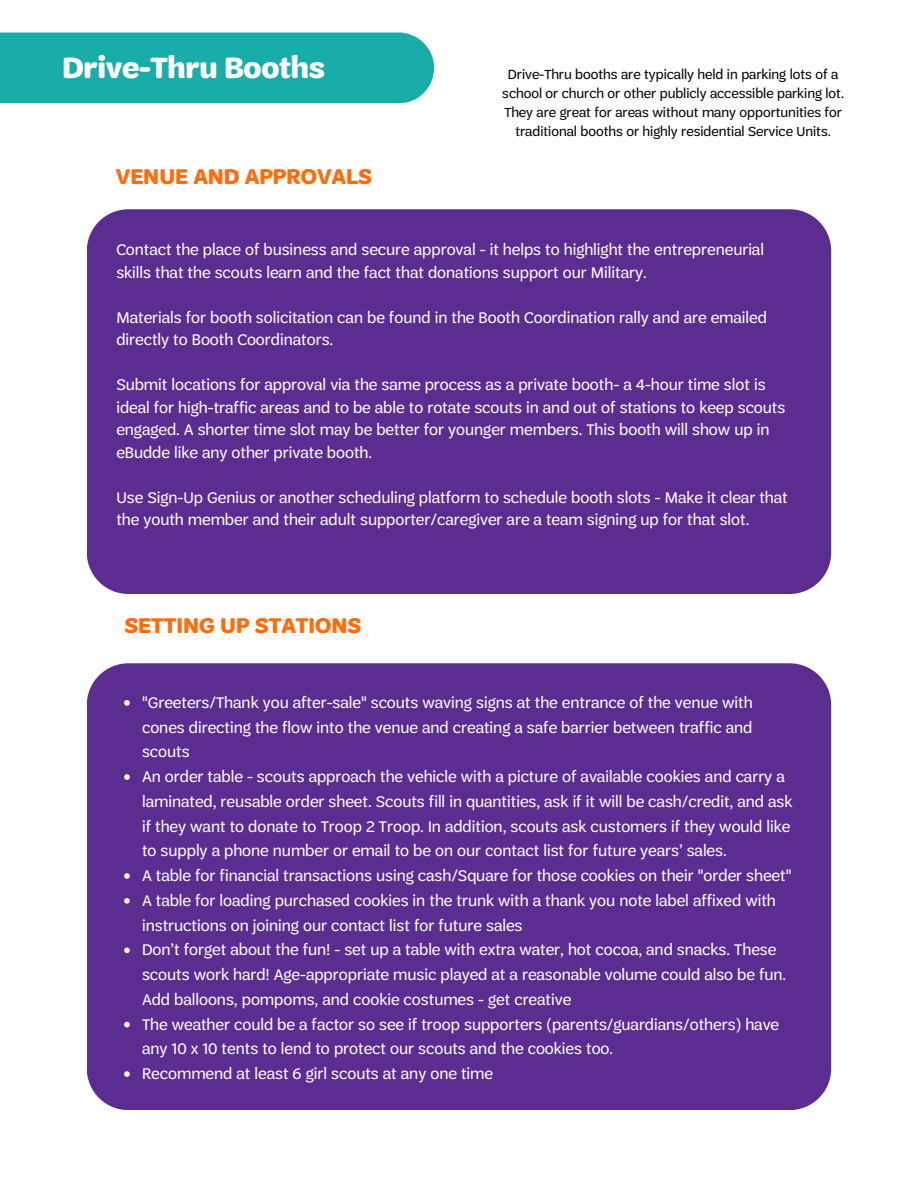
<style>
.page{position:relative;width:918px;height:1188px;background:#fff}
.page>*{position:absolute;margin:0;border:0;box-sizing:border-box;transform-origin:0 0}
.t1{font:700 31.05px "Trefoil Sans";letter-spacing:-.01em;color:#fff}
.t2{font:700 22.5px "Trefoil Sans";color:#ff6c0c}
.t3{font:16.5px/24.8px "Trefoil Sans";color:#fff}
.t4{font:14.1px/19px "Trefoil Sans";color:#000;text-align:center}
</style>
<div class="page">
<div style="left:0;top:32px;width:434px;height:71px;background:#19adaa"></div>
<div style="left:87px;top:209px;width:744px;height:385px;background:#5c2d91"></div>
<div style="left:87px;top:663px;width:744px;height:447px;background:#5c2d91"></div>
<svg style="left:124px;top:700px;width:6px;height:6px"></svg>
<svg style="left:124px;top:774px;width:6px;height:6px"></svg>
<svg style="left:124px;top:873px;width:6px;height:6px"></svg>
<svg style="left:124px;top:898px;width:6px;height:6px"></svg>
<svg style="left:124px;top:948px;width:6px;height:5px"></svg>
<svg style="left:124px;top:1022px;width:6px;height:5px"></svg>
<svg style="left:124px;top:1071px;width:6px;height:6px"></svg>
<p class="t1" style="left:62px;top:49px;width:264px">Drive-Thru Booths</p>
<p class="t2" style="left:116px;top:163px;width:258px">VENUE AND APPROVALS</p>
<p class="t4" style="left:502px;top:65px;width:343px">Drive-Thru booths are typically held in parking lots of a school or church or other publicly accessible parking lot.<br>They are great for areas without many opportunities for traditional booths or highly residential Service Units.</p>
<p class="t3" style="left:116px;top:238px;width:649px;line-height:22.5px">Contact the place of business and secure approval - it helps to highlight the entrepreneurial skills that the scouts learn and the fact that donations support our Military.</p>
<p class="t3" style="left:116px;top:306px;width:652px;line-height:22.5px">Materials for booth solicitation can be found in the Booth Coordination rally and are emailed directly to Booth Coordinators.</p>
<p class="t3" style="left:116px;top:373px;width:671px;line-height:22.5px">Submit locations for approval via the same process as a private booth- a 4-hour time slot is ideal for high-traffic areas and to be able to rotate scouts in and out of stations to keep scouts engaged. A shorter time slot may be better for younger members. This booth will show up in eBudde like any other private booth.</p>
<p class="t3" style="left:116px;top:486px;width:673px;line-height:22.5px">Use Sign-Up Genius or another scheduling platform to schedule booth slots - Make it clear that the youth member and their adult supporter/caregiver are a team signing up for that slot.</p>
<p class="t2" style="left:124px;top:612px;width:238px">SETTING UP STATIONS</p>
<p class="t3" style="left:142px;top:690px;width:612px;text-align:justify">"Greeters/Thank you after-sale" scouts waving signs at the entrance of the venue with cones directing the flow into the venue and creating a safe barrier between traffic and scouts</p>
<p class="t3" style="left:142px;top:764px;width:652px">An order table - scouts approach the vehicle with a picture of available cookies and carry a laminated, reusable order sheet. Scouts fill in quantities, ask if it will be cash/credit, and ask if they want to donate to Troop 2 Troop. In addition, scouts ask customers if they would like to supply a phone number or email to be on our contact list for future years’ sales.</p>
<p class="t3" style="left:142px;top:863px;width:651px">A table for financial transactions using cash/Square for those cookies on their "order sheet"</p>
<p class="t3" style="left:142px;top:888px;width:635px">A table for loading purchased cookies in the trunk with a thank you note label affixed with instructions on joining our contact list for future sales</p>
<p class="t3" style="left:142px;top:937px;width:646px">Don’t forget about the fun! - set up a table with extra water, hot cocoa, and snacks. These scouts work hard! Age-appropriate music played at a reasonable volume could also be fun.<br>Add balloons, pompoms, and cookie costumes - get creative</p>
<p class="t3" style="left:142px;top:1011px;width:639px">The weather could be a factor so see if troop supporters (parents/guardians/others) have any 10 x 10 tents to lend to protect our scouts and the cookies too.</p>
<p class="t3" style="left:142px;top:1061px;width:353px">Recommend at least 6 girl scouts at any one time</p>
</div>
